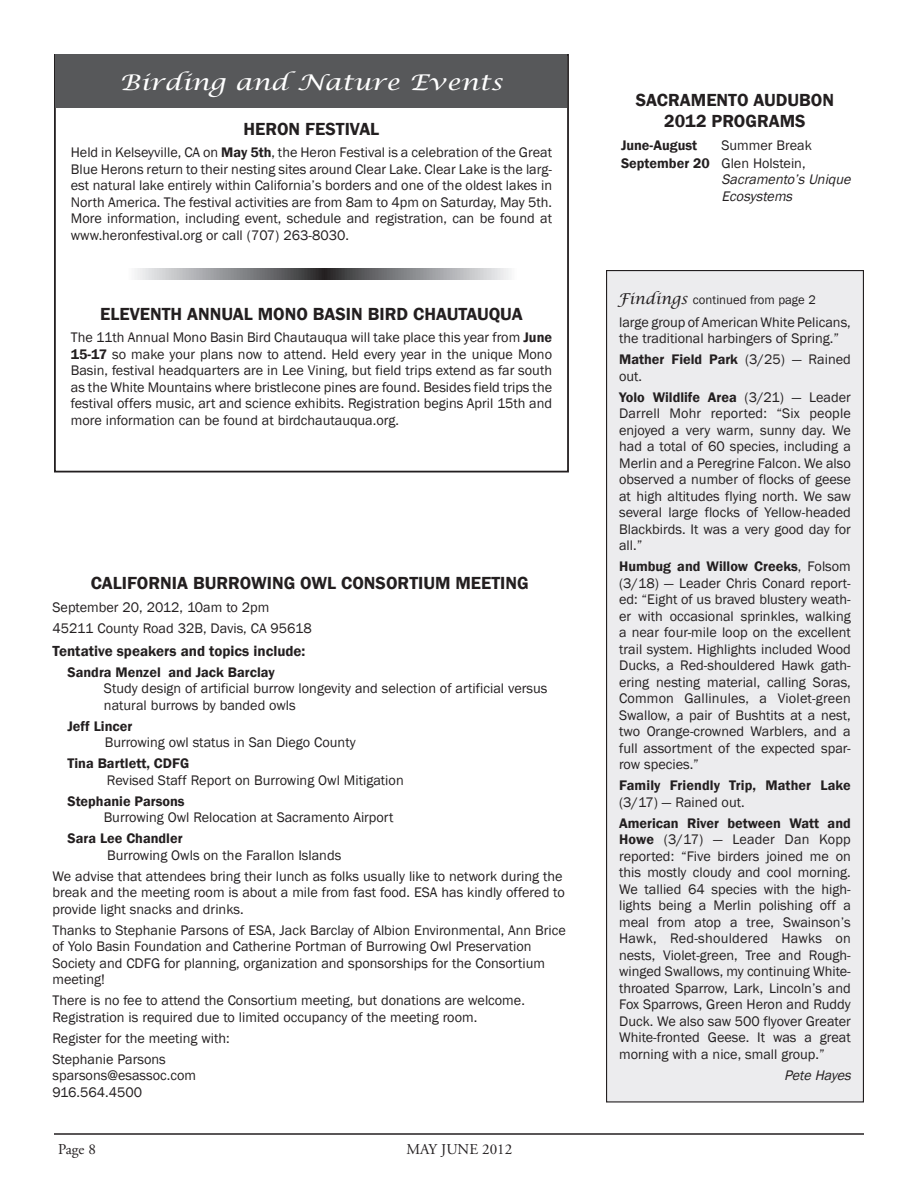
<style>
.page{position:relative;width:918px;height:1188px;background:#fff}
.page>*{position:absolute;margin:0;border:0;box-sizing:border-box;transform-origin:0 0}
.t1{font:italic 21.75px "Lucida Calligraphy";letter-spacing:-.005em;color:#fff;scale:1.2 1}
.t2{font:600 18px/21.8px "Franklin Gothic";color:#231f20;text-align:center}
.t3{font:600 15px "Franklin Gothic";color:#231f20}
.t4{font:15px "Adobe Garamond";color:#231f20}
.t5{font:14.25px/16.5px "Franklin Gothic";color:#231f20}
.t6{font:600 14.25px "Franklin Gothic";color:#231f20}
.t7{font:italic 14.25px/16.5px "Franklin Gothic";color:#231f20}
.t8{font:12.75px "Franklin Gothic";color:#231f20}
.s1{font-weight:600}
.s2{font-family:"Lucida Calligraphy";font-style:italic;font-size:15px}
</style>
<div class="page">
<hr style="left:54px;top:1133px;width:810px;height:2px;background:#231f20">
<div style="left:55px;top:54px;width:512px;height:54px;background:#57585a"></div>
<svg style="left:135px;top:268px;width:376px;height:12px;background:#8f9092"></svg>
<div style="left:607px;top:271px;width:256px;height:831px;background:#ececee"></div>
<div style="left:606px;top:270px;width:258px;height:833px;border:1px solid #231f20"></div>
<h1 class="t1" style="left:120px;top:69px;width:321px">Birding and Nature Events</h1>
<p class="t2" style="left:244px;top:118px;width:137px">HERON FESTIVAL</p>
<p class="t5" style="left:71px;top:144px;width:483px;text-align:justify">Held in Kelseyville, CA on <span class="s1">May 5th</span>, the Heron Festival is a celebration of the Great Blue Herons return to their nesting sites around Clear Lake. Clear Lake is the larg&shy;est natural lake entirely within California’s borders and one of the oldest lakes in North America. The festival activities are from 8am to 4pm on Saturday, May 5th.<br>More information, including event, schedule and registration, can be found at www.heronfestival.org or call (707) 263-8030.</p>
<p class="t2" style="left:100px;top:303px;width:424px">ELEVENTH ANNUAL MONO BASIN BIRD CHAUTAUQUA</p>
<p class="t5" style="left:71px;top:330px;width:483px;text-align:justify">The 11th Annual Mono Basin Bird Chautauqua will take place this year from <span class="s1">June 15-17</span> so make your plans now to attend. Held every year in the unique Mono Basin, festival headquarters are in Lee Vining, but field trips extend as far south as the White Mountains where bristlecone pines are found. Besides field trips the festival offers music, art and science exhibits. Registration begins April 15th and more information can be found at birdchautauqua.org.</p>
<p class="t2" style="left:91px;top:573px;width:439px">CALIFORNIA BURROWING OWL CONSORTIUM MEETING</p>
<p class="t5" style="left:52px;top:597px;width:261px;line-height:21px">September 20, 2012, 10am to 2pm<br>45211 County Road 32B, Davis, CA 95618</p>
<p class="t3" style="left:52px;top:641px;width:254px">Tentative speakers and topics include:</p>
<p class="t6" style="left:68px;top:663px;width:209px">Sandr a Menzel and Jack Barclay</p>
<p class="t5" style="left:104px;top:680px;width:445px">Study design of artificial burrow longevity and selection of artificial versus natural burrows by banded owls</p>
<p class="t6" style="left:68px;top:717px;width:66px">Jeff Li ncer</p>
<p class="t5" style="left:105px;top:734px;width:252px">Burrowing owl status in San Diego County</p>
<p class="t6" style="left:67px;top:755px;width:123px">Tina B artlett, CDFG</p>
<p class="t5" style="left:107px;top:772px;width:298px">Revised Staff Report on Burrowing Owl Mitigation</p>
<p class="t6" style="left:68px;top:792px;width:119px">Steph anie Parsons</p>
<p class="t5" style="left:104px;top:809px;width:291px">Burrowing Owl Relocation at Sacramento Airport</p>
<p class="t6" style="left:68px;top:830px;width:117px">Sara L ee Chandler</p>
<p class="t5" style="left:52px;top:845px;width:512px;line-height:21px;text-indent:55px">Burrowing Owls on the Farallon Islands<br>We advise that attendees bring their lunch as folks usually like to network during the</p>
<p class="t5" style="left:52px;top:884px;width:514px">break and the meeting room is about a mile from fast food. ESA has kindly offered to provide light snacks and drinks.</p>
<p class="t5" style="left:52px;top:922px;width:515px">Thanks to Stephanie Parsons of ESA, Jack Barclay of Albion Environmental, Ann Brice of Yolo Basin Foundation and Catherine Portman of Burrowing Owl Preservation Society and CDFG for planning, organization and sponsorships for the Consortium meeting!</p>
<p class="t5" style="left:52px;top:992px;width:474px">There is no fee to attend the Consortium meeting, but donations are welcome.<br>Registration is required due to limited occupancy of the meeting room.</p>
<p class="t5" style="left:52px;top:1028px;width:179px;line-height:21px">Register for the meeting with:<br>Stephanie Parsons</p>
<p class="t5" style="left:52px;top:1067px;width:145px">sparsons@esassoc.com<br>916.564.4500</p>
<p class="t4" style="left:58px;top:1141px;width:39px">Page 8</p>
<p class="t4" style="left:406px;top:1141px;width:107px">MAY JUNE 2012</p>
<p class="t2" style="left:636px;top:89px;width:200px">SACRAMENTO AUDUBON<br>2012 PROGRAMS</p>
<p class="t6" style="left:621px;top:136px;width:78px">June-August</p>
<p class="t5" style="left:621px;top:136px;width:192px;line-height:18px;text-indent:100px">Summer Break<br><span class="s1">September 20</span> Glen Holstein,</p>
<p class="t7" style="left:722px;top:172px;width:134px">Sacramento’sUnique<br>Ecosystems</p>
<p class="t8" style="left:617px;top:292px;width:200px"><span class="s2">Findings</span> continued from page 2</p>
<p class="t5" style="left:619px;top:314px;width:233px">large group of American White Pelicans, the traditional harbingers of Spring.”</p>
<p class="t5" style="left:619px;top:351px;width:233px"><span class="s1">Mather Field Park</span> (3/25) — Rained out.</p>
<p class="t5" style="left:619px;top:389px;width:233px;text-align:justify"><span class="s1">Yolo Wildlife Area</span> (3/21) — Leader Darrell Mohr reported: “Six people enjoyed a very warm, sunny day. We had a total of 60 species, including a Merlin and a Peregrine Falcon. We also observed a number of flocks of geese at high altitudes flying north. We saw several large flocks of Yellow-headed Blackbirds. It was a very good day for all.”</p>
<p class="t5" style="left:619px;top:558px;width:233px;text-align:justify"><span class="s1">Humbug and Willow Creeks</span>, Folsom (3/18) — Leader Chris Conard report&shy;ed: “Eight of us braved blustery weath&shy;er with occasional sprinkles, walking a near four-mile loop on the excellent trail system. Highlights included Wood Ducks, a Red-shouldered Hawk gath&shy;ering nesting material, calling Soras, Common Gallinules, a Violet-green Swallow, a pair of Bushtits at a nest, two Orange-crowned Warblers, and a full assortment of the expected spar&shy;row species.”</p>
<p class="t6" style="left:619px;top:777px;width:233px">Family Friendly Trip, Mather Lake</p>
<p class="t5" style="left:619px;top:794px;width:127px">(3/17) — Rained out.</p>
<p class="t5" style="left:619px;top:815px;width:233px;text-align:justify"><span class="s1">American River between Watt and Howe</span> (3/17) — Leader Dan Kopp reported: “Five birders joined me on this mostly cloudy and cool morning.<br>We tallied 64 species with the high&shy;lights being a Merlin polishing off a meal from atop a tree, Swainson’s Hawk, Red-shouldered Hawks on nests, Violet-green, Tree and Rough&shy;winged Swallows, my continuing White&shy;throated Sparrow, Lark, Lincoln’s and Fox Sparrows, Green Heron and Ruddy Duck. We also saw 500 flyover Greater White-fronted Geese. It was a great morning with a nice, small group.”</p>
<p class="t7" style="left:784px;top:1067px;width:72px">Pete Hayes</p>
</div>
